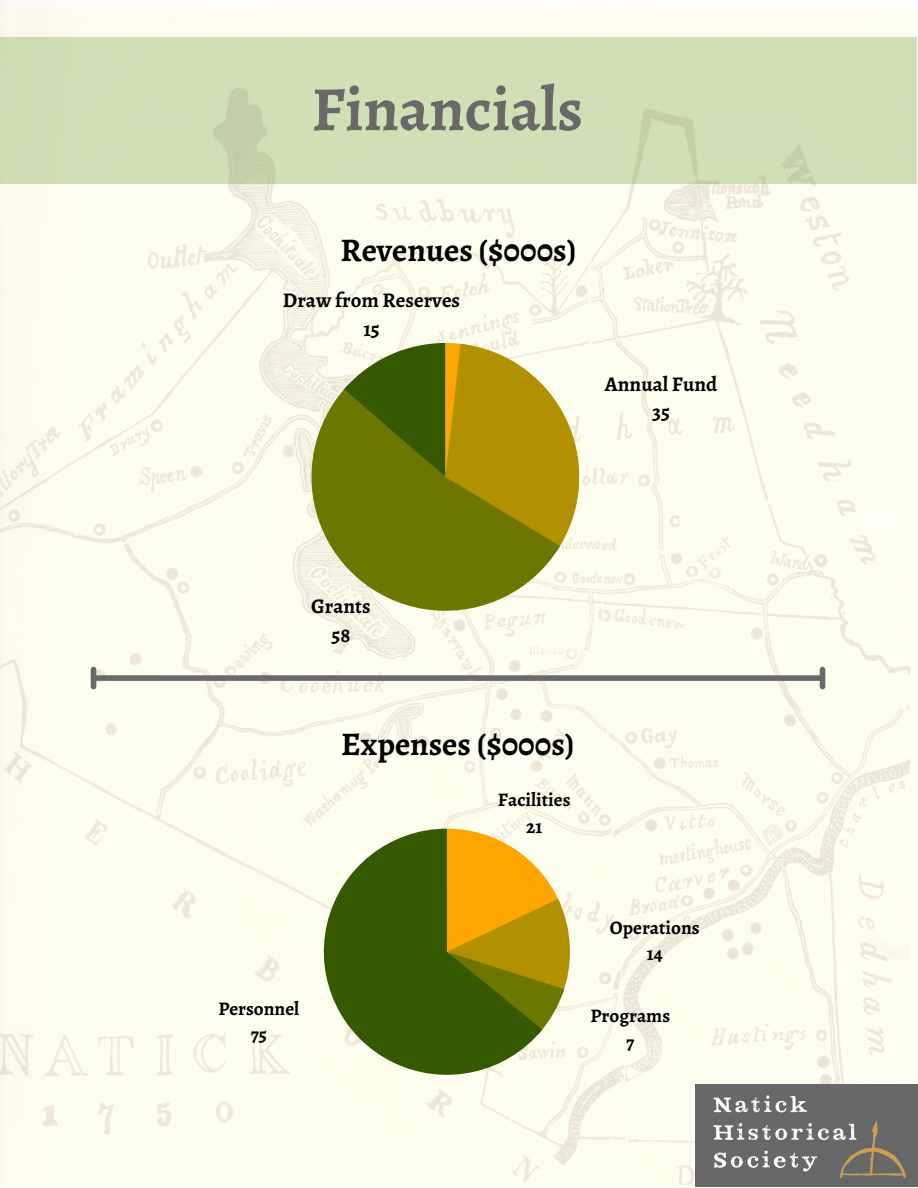
<style>
.page{position:relative;width:918px;height:1188px;background:#fff}
.page>*{position:absolute;margin:0;border:0;box-sizing:border-box;transform-origin:0 0}
.t1{font:700 63px "Alegreya";color:#696969}
.t2{font:700 33px "Alegreya";color:#000}
.t3{font:700 20.85px/29px "Alegreya";color:#000;text-align:center}
.t4{font:700 19.2px/26.5px "Alegreya";color:#000;text-align:center}
</style>
<div class="page">
<img style="left:0;top:0;width:918px;height:1188px">
<img style="left:695px;top:1084px;width:223px;height:103px">
<svg style="left:311px;top:384px;width:249px;height:227px;background:#9ea452"></svg>
<svg style="left:344px;top:343px;width:235px;height:209px;background:#908c1b"></svg>
<div style="left:96px;top:675px;width:724px;height:6px;background:#696969"></div>
<svg style="left:91px;top:667px;width:5px;height:22px"></svg>
<svg style="left:820px;top:667px;width:5px;height:22px"></svg>
<div style="left:0;top:37px;width:917px;height:146px;background:#cfe0b5"></div>
<svg style="left:542px;top:829px;width:28px;height:205px"></svg>
<svg style="left:324px;top:829px;width:218px;height:246px;background:#7f8528"></svg>
<h1 class="t1" style="left:312px;top:66px;width:273px">Financials</h1>
<h2 class="t2" style="left:341px;top:228px;width:237px">Revenues ($000s)</h2>
<p class="t3" style="left:283px;top:286px;width:179px">Draw from Reserves<br>15</p>
<p class="t3" style="left:605px;top:369px;width:114px">Annual Fund<br>35</p>
<p class="t3" style="left:311px;top:591px;width:61px">Grants<br>58</p>
<p class="t4" style="left:218px;top:995px;width:82px">Personnel<br>75</p>
<h2 class="t2" style="left:341px;top:722px;width:235px">Expenses ($000s)</h2>
<p class="t4" style="left:498px;top:787px;width:74px">Facilities<br>21</p>
<p class="t4" style="left:610px;top:914px;width:91px">Operations<br>14</p>
<p class="t4" style="left:591px;top:1003px;width:81px">Programs<br>7</p>
</div>
